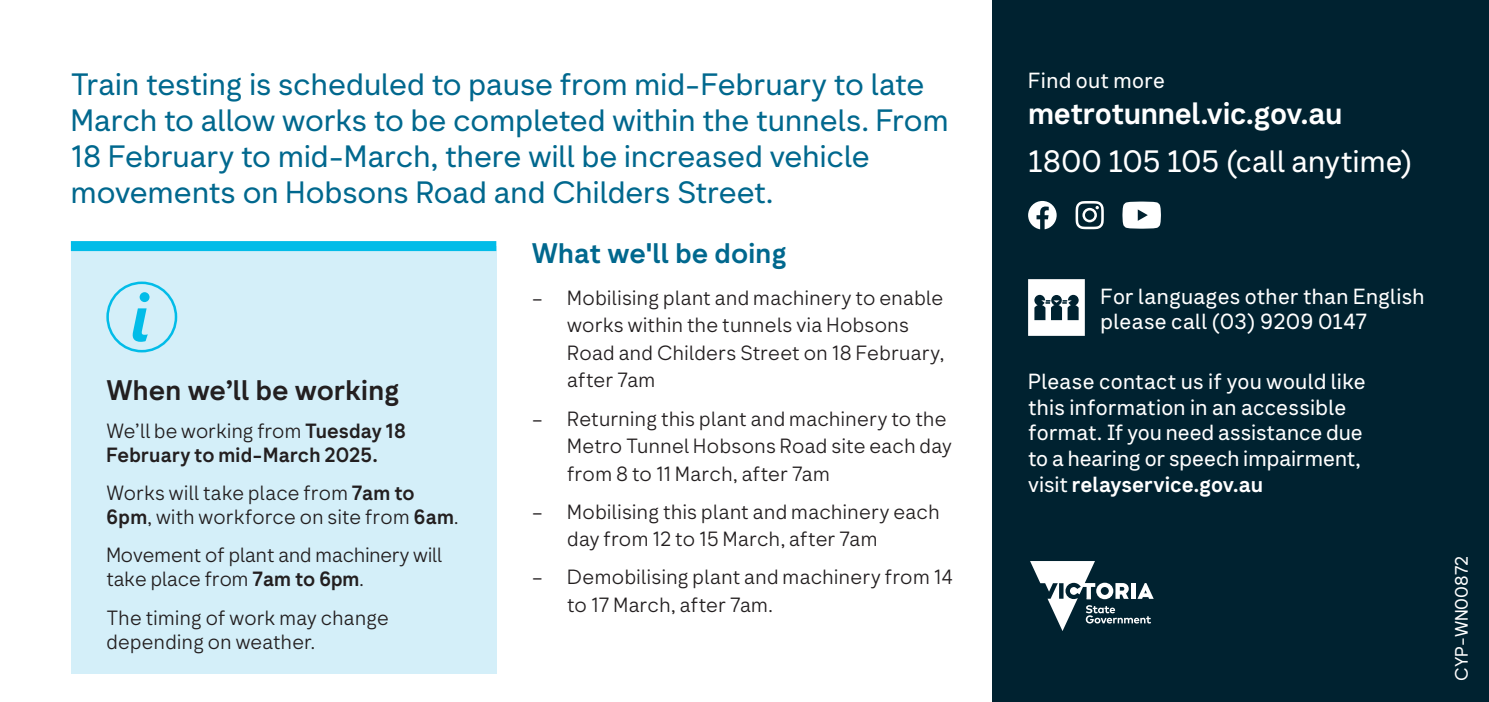
<style>
.page{position:relative;width:1489px;height:702px;background:#fff}
.page>*{position:absolute;margin:0;border:0;box-sizing:border-box;transform-origin:0 0}
.t1{font:30px/36px "Network Geo";color:#00688e}
.t2{font:30px "Network Sans";letter-spacing:-.005em;color:#fff}
.t3{font:700 30px "Network Sans";letter-spacing:-.015em;color:#fff}
.t4{font:700 27.5px "Network Geo";letter-spacing:.005em;color:#231f20}
.t5{font:700 27.5px "Network Geo";letter-spacing:.005em;color:#00688e}
.t6{font:21.25px/25.5px "Network Sans";letter-spacing:.01em;color:#fff}
.t7{font:300 20px/27.5px "Network Geo";letter-spacing:.02em;color:#231f20}
.t8{font:300 20px/24px "Network Geo";color:#231f20}
.t9{font:700 20px/24px "Network Geo";letter-spacing:.015em;color:#231f20}
.t10{font:17.5px "Network Geo";color:#fff}
.s1{font-weight:300}
.s2{font-weight:700}
</style>
<div class="page">
<div style="left:71px;top:246px;width:425px;height:427px;background:#d4eff9"></div>
<div style="left:71px;top:241px;width:425px;height:10px;background:#02bce8"></div>
<svg style="left:132px;top:308px;width:16px;height:34px"></svg>
<div style="left:106px;top:281px;width:71px;height:71px;border:3px solid #02bce8;border-radius:50%"></div>
<div style="left:140px;top:292px;width:9px;height:10px;background:#02bce8;border-radius:50%"></div>
<div style="left:992px;top:0;width:496px;height:702px;background:#002230"></div>
<svg style="left:1122px;top:201px;width:38px;height:28px"></svg>
<svg style="left:1075px;top:201px;width:28px;height:28px"></svg>
<svg style="left:1028px;top:201px;width:28px;height:28px"></svg>
<svg style="left:1030px;top:561px;width:123px;height:70px"></svg>
<svg style="left:1028px;top:279px;width:56px;height:57px"></svg>
<h1 class="t1" style="left:71px;top:68px;width:879px">Train testing is scheduled to pause from mid-February to late March to allow works to be completed within the tunnels. From 18 February to mid-March, there will be increased vehicle movements on Hobsons Road and Childers Street.</h1>
<p class="t6" style="left:1028px;top:68px;width:138px">Find out more</p>
<h1 class="t3" style="left:1028px;top:93px;width:316px">metrotunnel.vic.gov.au</h1>
<h1 class="t2" style="left:1028px;top:142px;width:386px">1800 105 105 (call anytime)</h1>
<h2 class="t4" style="left:106px;top:371px;width:295px">When we’ll be working</h2>
<p class="t9" style="left:106px;top:420px;width:301px"><span class="s1">We’ll be working from</span> Tuesday 18<br>February to mid-March 2025.</p>
<p class="t7" style="left:106px;top:481px;width:354px;line-height:24px">Works will take place from <span class="s2">7am to<br>6pm</span>, with workforce on site from <span class="s2">6am</span>.</p>
<p class="t8" style="left:106px;top:543px;width:337px">Movement of plant and machinery will take place from <span class="s2">7am to 6pm</span>.</p>
<p class="t7" style="left:106px;top:606px;width:284px;line-height:24px">The timing of work may change depending on weather.</p>
<h2 class="t5" style="left:531px;top:235px;width:256px">What we'll be doing</h2>
<p class="t7" style="left:567px;top:284px;width:378px;text-indent:-35px">– Mobilising plant and machinery to enable works within the tunnels via Hobsons<br>Road and Childers Street on 18 February, after 7am</p>
<p class="t7" style="left:567px;top:405px;width:386px;text-indent:-35px">– Returning this plant and machinery to the<br>Metro Tunnel Hobsons Road site each day from 8 to 11 March, after 7am</p>
<p class="t7" style="left:567px;top:498px;width:374px;text-indent:-35px">– Mobilising this plant and machinery each day from 12 to 15 March, after 7am</p>
<p class="t7" style="left:567px;top:564px;width:387px;text-indent:-35px">– Demobilising plant and machinery from 14 to 17 March, after 7am.</p>
<p class="t6" style="left:1100px;top:284px;width:325px">For languages other than English please call (03) 9209 0147</p>
<p class="t6" style="left:1028px;top:369px;width:339px">Please contact us if you would like this information in an accessible format. If you need assistance due to a hearing or speech impairment, visit <span class="s2">relayservice.gov.au</span></p>
<p class="t10" style="left:1449px;top:680px;width:126px;rotate:-90deg">CYP-WN00872</p>
</div>
